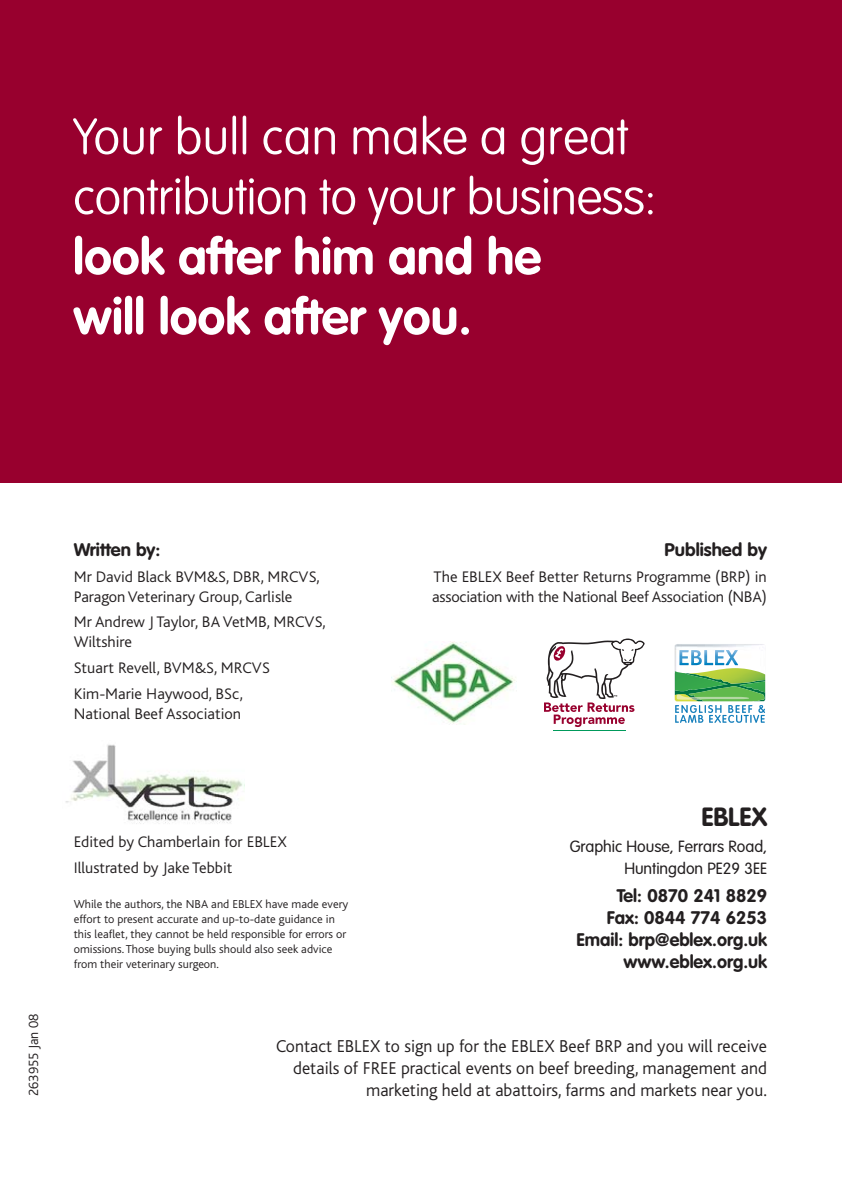
<style>
.page{position:relative;width:842px;height:1191px;background:#fff}
.page>*{position:absolute;margin:0;border:0;box-sizing:border-box;transform-origin:0 0}
.t1{font:100 50px/60px "VAG Rounded";letter-spacing:-.015em;color:#fff}
.t2{font:700 50px/60px "VAG Rounded";color:#fff}
.t3{font:700 26px "VAG Rounded";color:#231f20}
.t4{font:300 18px/22px "Bliss";color:#231f20;text-align:right}
.t5{font:700 18px/22px "VAG Rounded";color:#231f20;text-align:right}
.t6{font:300 16px/20px "Bliss";color:#231f20}
.t7{font:300 16px/22px "VAG Rounded";color:#231f20;text-align:right}
.t8{font:300 14px "Bliss";color:#231f20}
.t9{font:300 12px/15px "Bliss";color:#231f20}
</style>
<div class="page">
<div style="left:0;top:0;width:842px;height:482px;background:#98002e"></div>
<svg style="left:674px;top:644px;width:92px;height:79px"></svg>
<img style="left:392px;top:641px;width:124px;height:83px">
<img style="left:65px;top:744px;width:180px;height:80px">
<hr style="left:553px;top:729px;width:72px;height:1px;background:#009a5b">
<svg style="left:544px;top:638px;width:101px;height:89px"></svg>
<h1 class="t1" style="left:73px;top:110px;width:585px">Your bull can make a great contribution to your business:</h1>
<h1 class="t2" style="left:73px;top:230px;width:470px">look after him and he will look after you.</h1>
<p class="t5" style="left:74px;top:540px;width:88px">Written by:</p>
<p class="t6" style="left:74px;top:568px;width:248px">Mr David Black BVM&amp;S, DBR, MRCVS,<br>Paragon Veterinary Group, Carlisle</p>
<p class="t6" style="left:74px;top:613px;width:253px">Mr Andrew J Taylor, BA VetMB, MRCVS,<br>Wiltshire</p>
<p class="t6" style="left:74px;top:656px;width:198px;line-height:25.6px">Stuart Revell, BVM&amp;S, MRCVS<br>Kim-Marie Haywood, BSc,</p>
<p class="t6" style="left:74px;top:705px;width:169px">National Beef Association</p>
<p class="t5" style="left:665px;top:540px;width:104px">Published by</p>
<p class="t6" style="left:432px;top:568px;width:336px">The EBLEX Beef Better Returns Programme (BRP) in association with the National Beef Association (NBA)</p>
<p class="t8" style="left:28px;top:1096px;width:84px;rotate:-90deg">263955 Jan 08</p>
<p class="t6" style="left:74px;top:830px;width:215px;line-height:25.6px">Edited by Chamberlain for EBLEX<br>Illustrated by Jake Tebbit</p>
<p class="t9" style="left:74px;top:898px;width:276px">While the authors, the NBA and EBLEX have made every effort to present accurate and up-to-date guidance in this leaflet, they cannot be held responsible for errors or omissions. Those buying bulls should also seek advice from their veterinary surgeon.</p>
<h2 class="t3" style="left:701px;top:806px;width:67px">EBLEX</h2>
<p class="t7" style="left:570px;top:836px;width:199px">Graphic House, Ferrars Road,<br>Huntingdon PE29 3EE</p>
<p class="t5" style="left:576px;top:886px;width:192px">Tel: 0870 241 8829<br>Fax: 0844 774 6253<br>Email: brp@eblex.org.uk www.eblex.org.uk</p>
<p class="t4" style="left:276px;top:1036px;width:492px">Contact EBLEX to sign up for the EBLEX Beef BRP and you will receive details of FREE practical events on beef breeding, management and marketing held at abattoirs, farms and markets near you.</p>
</div>
